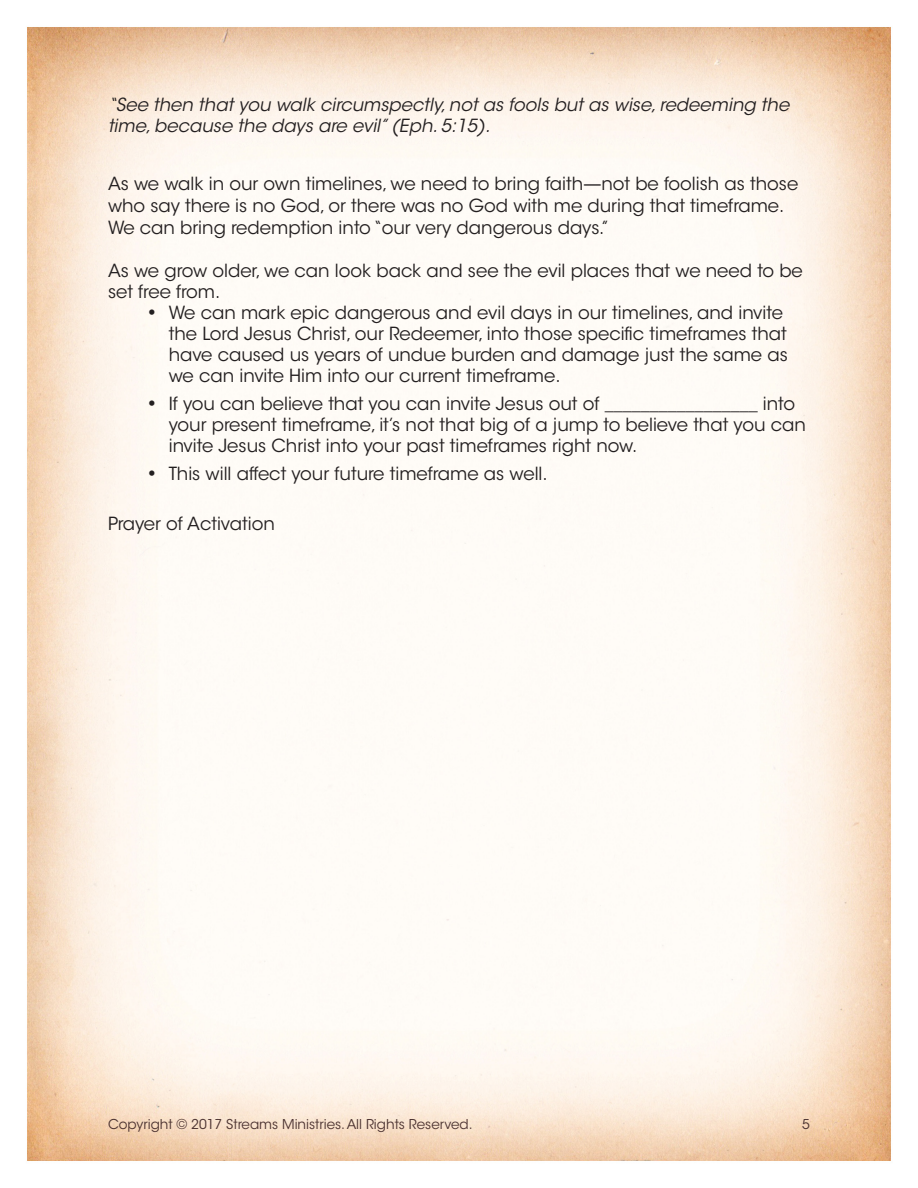
<style>
.page{position:relative;width:918px;height:1188px;background:#fff}
.page>*{position:absolute;margin:0;border:0;box-sizing:border-box;transform-origin:0 0}
.Paragraph{font:18px/21px "ITC Avant Garde Std";color:#231f20}
.Paragraph-2{font:italic 18px/21.6px "ITC Avant Garde Std";color:#231f20}
.t1{font:13.5px "ITC Avant Garde Std";color:#4b3230}
</style>
<div class="page">
<img style="left:27px;top:27px;width:864px;height:1134px">
<p class="Paragraph-2" style="left:108px;top:94px;width:683px">“See then that you walk circumspectly, not as fools but as wise, redeeming the time, because the days are evil” (Eph. 5:15).</p>
<p class="Paragraph" style="left:108px;top:173px;width:692px;line-height:21.6px">As we walk in our own timelines, we need to bring faith—not be foolish as those who say there is no God, or there was no God with me during that timeframe.<br>We can bring redemption into “our very dangerous days.”</p>
<p class="Paragraph" style="left:108px;top:260px;width:696px;line-height:21.6px">As we grow older, we can look back and see the evil places that we need to be set free from.</p>
<p class="Paragraph" style="left:169px;top:303px;width:621px;text-indent:-21px">• We can mark epic dangerous and evil days in our timelines, and invite the Lord Jesus Christ, our Redeemer, into those specific timeframes that have caused us years of undue burden and damage just the same as we can invite Him into our current timeframe.</p>
<p class="Paragraph" style="left:169px;top:393px;width:639px;text-indent:-21px">• If you can believe that you can invite Jesus out of _________________ into your present timeframe, it’s not that big of a jump to believe that you can invite Jesus Christ into your past timeframes right now.</p>
<p class="Paragraph" style="left:148px;top:463px;width:401px">• This will affect your future timeframe as well.</p>
<p class="Paragraph" style="left:108px;top:513px;width:168px">Prayer of Activation</p>
<p class="t1" style="left:108px;top:1116px;width:366px">Copyright © 2017 Streams Ministries. All Rights Reserved.</p>
<p class="t1" style="left:802px;top:1116px;width:9px">5</p>
</div>
